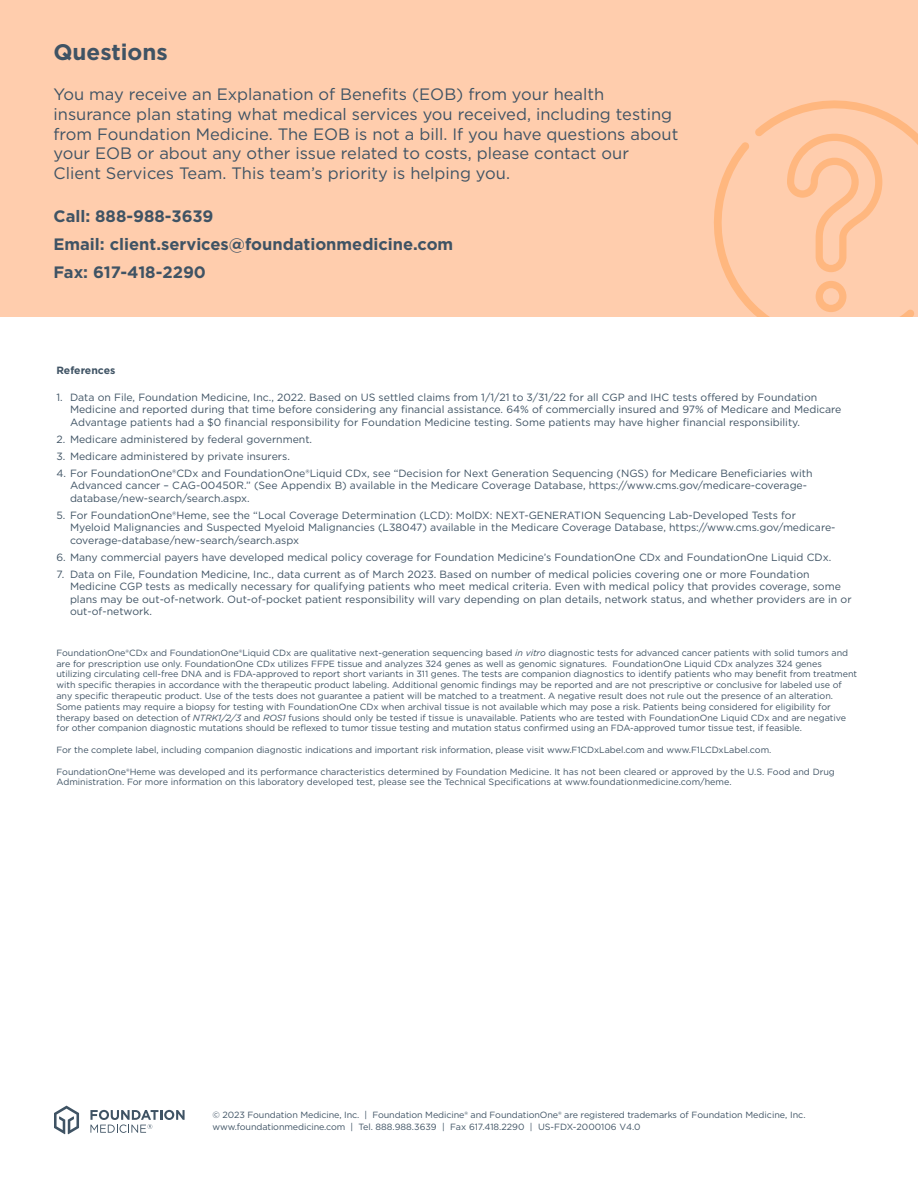
<style>
.page{position:relative;width:918px;height:1188px;background:#fff}
.page>*{position:absolute;margin:0;border:0;box-sizing:border-box;transform-origin:0 0}
.t1{font:700 22.5px "Gotham";color:#3f5364}
.t2{font:16.5px/19.8px "Gotham";color:#3f5364}
.t3{font:700 16.5px/28.2px "Gotham";color:#3f5364}
.t4{font:10.5px/12.6px "Gotham";color:#3f5364}
.t5{font:700 10.5px "Gotham";color:#3f5364}
.t6{font:9px/10.8px "Gotham";letter-spacing:-.005em;color:#3f5364}
.s1{font-style:italic}
</style>
<div class="page">
<div style="left:0;top:0;width:918px;height:316px;background:#ffcdad"></div>
<svg style="left:714px;top:100px;width:204px;height:216px"></svg>
<svg style="left:54px;top:1106px;width:25px;height:28px"></svg>
<svg style="left:90px;top:1110px;width:95px;height:23px"></svg>
<h1 class="t1" style="left:53px;top:37px;width:116px">Questions</h1>
<p class="t2" style="left:53px;top:84px;width:626px">You may receive an Explanation of Benefits (EOB) from your health insurance plan stating what medical services you received, including testing from Foundation Medicine. The EOB is not a bill. If you have questions about your EOB or about any other issue related to costs, please contact our Client Services Team. This team’s priority is helping you.</p>
<h2 class="t3" style="left:53px;top:202px;width:401px">Call: 888-988-3639<br>Email: client.services@foundationmedicine.com<br>Fax: 617-418-2290</h2>
<p class="t5" style="left:56px;top:364px;width:61px">References</p>
<p class="t4" style="left:70px;top:390px;width:773px;text-indent:-14px">1. Data on File, Foundation Medicine, Inc., 2022. Based on US settled claims from 1/1/21 to 3/31/22 for all CGP and IHC tests offered by Foundation<br>Medicine and reported during that time before considering any financial assistance. 64% of commercially insured and 97% of Medicare and Medicare<br>Advantage patients had a $0 financial responsibility for Foundation Medicine testing. Some patients may have higher financial responsibility.</p>
<p class="t4" style="left:56px;top:432px;width:257px">2. Medicare administered by federal government.</p>
<p class="t4" style="left:56px;top:449px;width:235px">3. Medicare administered by private insurers.</p>
<p class="t4" style="left:70px;top:466px;width:744px;text-indent:-14px">4. For FoundationOne®CDx and FoundationOne®Liquid CDx, see “Decision for Next Generation Sequencing (NGS) for Medicare Beneficiaries with<br>Advanced cancer – CAG-00450R.” (See Appendix B) available in the Medicare Coverage Database, https://www.cms.gov/medicare-coverage&shy;database/new-search/search.aspx.</p>
<p class="t4" style="left:70px;top:508px;width:767px;text-indent:-14px">5. For FoundationOne®Heme, see the “Local Coverage Determination (LCD): MolDX: NEXT-GENERATION Sequencing Lab-Developed Tests for<br>Myeloid Malignancies and Suspected Myeloid Malignancies (L38047) available in the Medicare Coverage Database, https://www.cms.gov/medicare&shy;coverage-database/new-search/search.aspx</p>
<p class="t4" style="left:56px;top:551px;width:776px">6. Many commercial payers have developed medical policy coverage for Foundation Medicine’s FoundationOne CDx and FoundationOne Liquid CDx.</p>
<p class="t4" style="left:70px;top:567px;width:783px;text-indent:-14px">7. Data on File, Foundation Medicine, Inc., data current as of March 2023. Based on number of medical policies covering one or more Foundation Medicine CGP tests as medically necessary for qualifying patients who meet medical criteria. Even with medical policy that provides coverage, some plans may be out-of-network. Out-of-pocket patient responsibility will vary depending on plan details, network status, and whether providers are in or out-of-network.</p>
<p class="t6" style="left:56px;top:647px;width:802px">FoundationOne®CDx and FoundationOne®Liquid CDx are qualitative next-generation sequencing based <span class="s1">in vitro</span> diagnostic tests for advanced cancer patients with solid tumors and are for prescription use only. FoundationOne CDx utilizes FFPE tissue and analyzes 324 genes as well as genomic signatures. FoundationOne Liquid CDx analyzes 324 genes utilizing circulating cell-free DNA and is FDA-approved to report short variants in 311 genes. The tests are companion diagnostics to identify patients who may benefit from treatment with specific therapies in accordance with the therapeutic product labeling. Additional genomic findings may be reported and are not prescriptive or conclusive for labeled use of any specific therapeutic product. Use of the tests does not guarantee a patient will be matched to a treatment. A negative result does not rule out the presence of an alteration.<br>Some patients may require a biopsy for testing with FoundationOne CDx when archival tissue is not available which may pose a risk. Patients being considered for eligibility for therapy based on detection of <span class="s1">NTRK1/2/3</span> and <span class="s1">ROS1</span> fusions should only be tested if tissue is unavailable. Patients who are tested with FoundationOne Liquid CDx and are negative for other companion diagnostic mutations should be reflexed to tumor tissue testing and mutation status confirmed using an FDA-approved tumor tissue test, if feasible.</p>
<p class="t6" style="left:56px;top:744px;width:716px">For the complete label, including companion diagnostic indications and important risk information, please visit www.F1CDxLabel.com and www.F1LCDxLabel.com.</p>
<p class="t6" style="left:56px;top:766px;width:780px">FoundationOne®Heme was developed and its performance characteristics determined by Foundation Medicine. It has not been cleared or approved by the U.S. Food and Drug<br>Administration. For more information on this laboratory developed test, please see the Technical Specifications at www.foundationmedicine.com/heme.</p>
<p class="t6" style="left:213px;top:1108px;width:594px;line-height:12px">© 2023 Foundation Medicine, Inc. | Foundation Medicine® and FoundationOne® are registered trademarks of Foundation Medicine, Inc. www.foundationmedicine.com | Tel. 888.988.3639 | Fax 617.418.2290 | US-FDX-2000106 V4.0</p>
</div>
